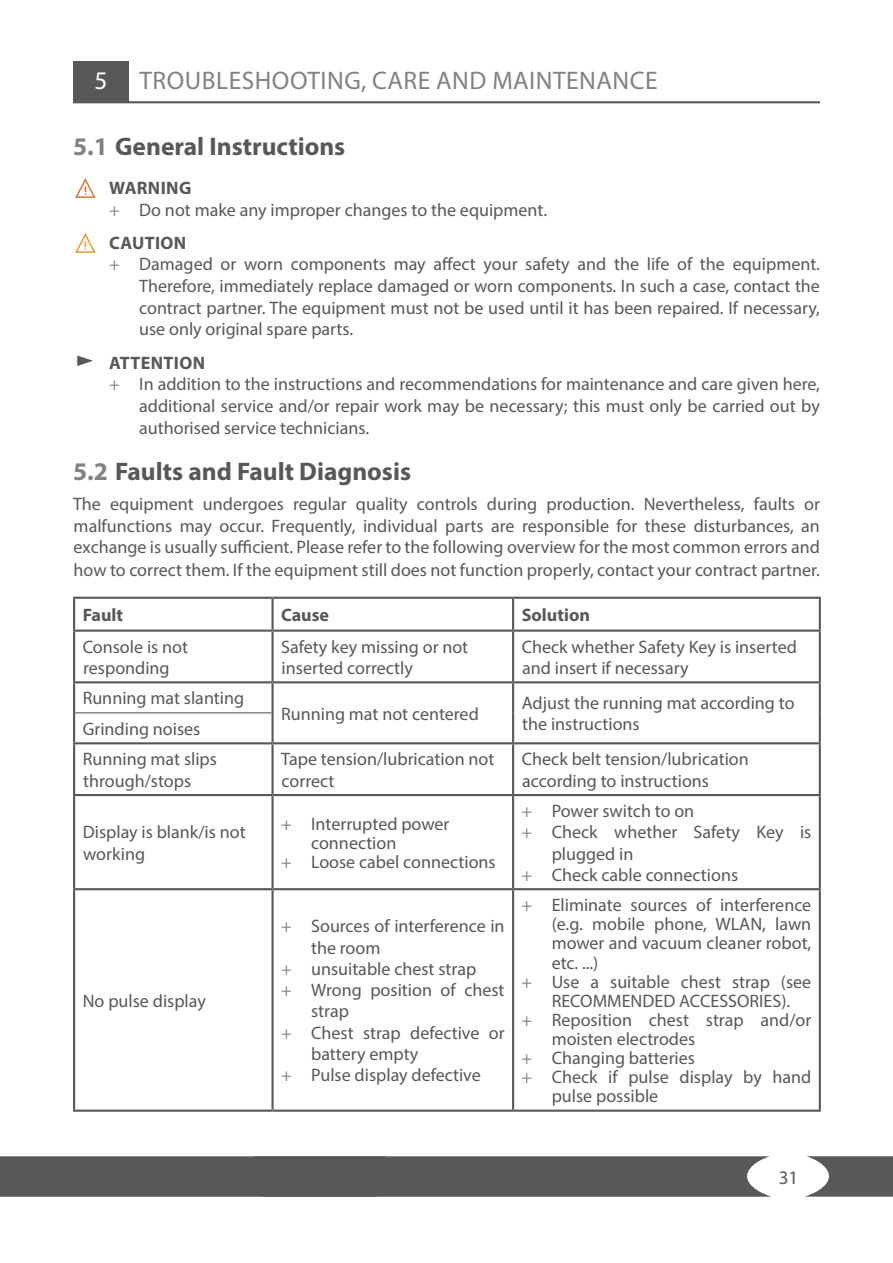
<style>
.page{position:relative;width:893px;height:1263px;background:#fff}
.page>*{position:absolute;margin:0;border:0;box-sizing:border-box;transform-origin:0 0}
.t1{font:700 25.5px "Myriad Pro";color:#57585a}
.t2{font:25.5px "Myriad Pro";letter-spacing:.02em;color:#808285}
.t3{font:25.5px "Myriad Pro";color:#fff}
.t4{font:19.2px "Myriad Pro";color:#57585a}
.t5{font:18px/21.1px "Myriad Pro";color:#57585a}
.t6{font:700 18px "Myriad Pro";letter-spacing:.005em;color:#57585a}
.s1{color:#808285}
.s2{color:#d2601a}
.s3{color:#d89013}
</style>
<div class="page">
<svg style="left:0;top:1156px;width:771px;height:41px;background:#5c5d5f"></svg>
<svg style="left:805px;top:1156px;width:88px;height:41px"></svg>
<div style="left:73px;top:61px;width:55px;height:41px;background:#57585a"></div>
<hr style="left:73px;top:101px;width:747px;height:2px;background:#57585a">
<hr style="left:73px;top:599px;width:2px;height:30px;background:#57585a">
<hr style="left:73px;top:597px;width:200px;height:2px;background:#57585a">
<hr style="left:271px;top:599px;width:3px;height:30px;background:#57585a">
<hr style="left:273px;top:597px;width:240px;height:2px;background:#57585a">
<hr style="left:512px;top:599px;width:2px;height:30px;background:#57585a">
<hr style="left:513px;top:597px;width:308px;height:2px;background:#57585a">
<hr style="left:819px;top:599px;width:2px;height:30px;background:#57585a">
<hr style="left:73px;top:632px;width:2px;height:49px;background:#57585a">
<hr style="left:73px;top:629px;width:200px;height:3px;background:#57585a">
<hr style="left:271px;top:632px;width:3px;height:49px;background:#57585a">
<hr style="left:273px;top:629px;width:240px;height:3px;background:#57585a">
<hr style="left:512px;top:632px;width:2px;height:49px;background:#57585a">
<hr style="left:513px;top:629px;width:308px;height:3px;background:#57585a">
<hr style="left:819px;top:632px;width:2px;height:49px;background:#57585a">
<hr style="left:73px;top:683px;width:2px;height:30px;background:#57585a">
<hr style="left:73px;top:681px;width:200px;height:2px;background:#57585a">
<hr style="left:271px;top:683px;width:3px;height:30px;background:#57585a">
<hr style="left:273px;top:681px;width:240px;height:2px;background:#57585a">
<hr style="left:512px;top:683px;width:2px;height:30px;background:#57585a">
<hr style="left:512px;top:713px;width:2px;height:29px;background:#57585a">
<hr style="left:513px;top:681px;width:308px;height:2px;background:#57585a">
<hr style="left:819px;top:683px;width:2px;height:30px;background:#57585a">
<hr style="left:819px;top:713px;width:2px;height:29px;background:#57585a">
<hr style="left:73px;top:713px;width:2px;height:29px;background:#57585a">
<hr style="left:75px;top:712px;width:196px;height:1px;background:#57585a">
<hr style="left:271px;top:713px;width:3px;height:29px;background:#57585a">
<hr style="left:73px;top:744px;width:2px;height:50px;background:#57585a">
<hr style="left:73px;top:742px;width:200px;height:2px;background:#57585a">
<hr style="left:271px;top:744px;width:3px;height:50px;background:#57585a">
<hr style="left:273px;top:742px;width:240px;height:2px;background:#57585a">
<hr style="left:512px;top:744px;width:2px;height:50px;background:#57585a">
<hr style="left:513px;top:742px;width:308px;height:2px;background:#57585a">
<hr style="left:819px;top:744px;width:2px;height:50px;background:#57585a">
<hr style="left:73px;top:796px;width:2px;height:92px;background:#57585a">
<hr style="left:73px;top:794px;width:200px;height:2px;background:#57585a">
<hr style="left:273px;top:794px;width:240px;height:2px;background:#57585a">
<hr style="left:513px;top:794px;width:308px;height:2px;background:#57585a">
<hr style="left:271px;top:796px;width:3px;height:92px;background:#57585a">
<hr style="left:512px;top:796px;width:2px;height:92px;background:#57585a">
<hr style="left:819px;top:796px;width:2px;height:92px;background:#57585a">
<hr style="left:73px;top:890px;width:2px;height:219px;background:#57585a">
<hr style="left:73px;top:888px;width:200px;height:2px;background:#57585a">
<hr style="left:273px;top:888px;width:240px;height:2px;background:#57585a">
<hr style="left:513px;top:888px;width:308px;height:2px;background:#57585a">
<hr style="left:271px;top:890px;width:3px;height:219px;background:#57585a">
<hr style="left:512px;top:890px;width:2px;height:219px;background:#57585a">
<hr style="left:819px;top:890px;width:2px;height:219px;background:#57585a">
<hr style="left:73px;top:1109px;width:200px;height:3px;background:#57585a">
<hr style="left:273px;top:1109px;width:240px;height:3px;background:#57585a">
<hr style="left:513px;top:1109px;width:308px;height:3px;background:#57585a">
<p class="t3" style="left:94px;top:65px;width:15px">5</p>
<p class="t2" style="left:139px;top:65px;width:520px">TROUBLESHOOTING, CARE AND MAINTENANCE</p>
<p class="t1" style="left:73px;top:129px;width:274px"><span class="s1">5.1</span> General Instructions</p>
<p class="t6" style="left:73px;top:176px;width:120px"><span class="s2">⚠</span> WARNING</p>
<p class="t5" style="left:109px;top:199px;width:440px"><span class="s1">+</span> Do not make any improper changes to the equipment.</p>
<p class="t6" style="left:73px;top:231px;width:115px"><span class="s3">⚠</span> CAUTION</p>
<p class="t5" style="left:139px;top:253px;width:682px;line-height:21.6px;text-align:justify;text-indent:-30px"><span class="s1">+</span> Damaged or worn components may affect your safety and the life of the equipment.<br>Therefore, immediately replace damaged or worn components. In such a case, contact the contract partner. The equipment must not be used until it has been repaired. If necessary, use only original spare parts.</p>
<p class="t6" style="left:109px;top:351px;width:97px">ATTENTION</p>
<p class="t5" style="left:139px;top:373px;width:682px;line-height:21.6px;text-align:justify;text-indent:-30px"><span class="s1">+</span> In addition to the instructions and recommendations for maintenance and care given here, additional service and/or repair work may be necessary; this must only be carried out by authorised service technicians.</p>
<p class="t1" style="left:73px;top:455px;width:340px"><span class="s1">5.2</span> Faults and Fault Diagnosis</p>
<p class="t5" style="left:73px;top:493px;width:748px;text-align:justify">The equipment undergoes regular quality controls during production. Nevertheless, faults or malfunctions may occur. Frequently, individual parts are responsible for these disturbances, an exchange is usually sufficient. Please refer to the following overview for the most common errors and</p>
<p class="t5" style="left:74px;top:559px;width:748px">how to correct them. If the equipment still does not function properly, contact your contract partner.</p>
<p class="t6" style="left:83px;top:603px;width:42px">Fault</p>
<p class="t6" style="left:281px;top:603px;width:49px">Cause</p>
<p class="t6" style="left:522px;top:603px;width:70px">Solution</p>
<p class="t5" style="left:83px;top:636px;width:107px">Console is not responding</p>
<p class="t5" style="left:281px;top:636px;width:189px">Safety key missing or not inserted correctly</p>
<p class="t5" style="left:522px;top:636px;width:277px">Check whether Safety Key is inserted and insert if necessary</p>
<p class="t5" style="left:83px;top:687px;width:163px">Running mat slanting</p>
<p class="t5" style="left:281px;top:703px;width:199px">Running mat not centered</p>
<p class="t5" style="left:522px;top:692px;width:274px">Adjust the running mat according to</p>
<p class="t5" style="left:83px;top:718px;width:119px">Grinding noises</p>
<p class="t5" style="left:522px;top:713px;width:119px">the instructions</p>
<p class="t5" style="left:83px;top:748px;width:136px">Running mat slips through/stops</p>
<p class="t5" style="left:281px;top:748px;width:215px">Tape tension/lubrication not correct</p>
<p class="t5" style="left:522px;top:748px;width:228px">Check belt tension/lubrication according to instructions</p>
<p class="t5" style="left:83px;top:821px;width:164px">Display is blank/is not working</p>
<p class="t5" style="left:311px;top:814px;width:140px;line-height:19px;text-indent:-30px"><span class="s1">+</span> Interrupted power connection</p>
<p class="t5" style="left:522px;top:800px;width:174px"><span class="s1">+</span> Power switch to on</p>
<p class="t5" style="left:552px;top:821px;width:261px;text-indent:-30px"><span class="s1">+</span> Check whether Safety Key is plugged in</p>
<p class="t5" style="left:522px;top:864px;width:218px"><span class="s1">+</span> Check cable connections</p>
<p class="t5" style="left:281px;top:851px;width:216px"><span class="s1">+</span> Loose cabel connections</p>
<p class="t5" style="left:83px;top:990px;width:125px">No pulse display</p>
<p class="t5" style="left:311px;top:915px;width:195px;text-indent:-30px"><span class="s1">+</span> Sources of interference in the room</p>
<p class="t5" style="left:281px;top:958px;width:197px"><span class="s1">+</span> unsuitable chest strap</p>
<p class="t5" style="left:311px;top:979px;width:195px;text-indent:-30px"><span class="s1">+</span> Wrong position of chest strap</p>
<p class="t5" style="left:311px;top:1021px;width:195px;text-indent:-30px"><span class="s1">+</span> Chest strap defective or battery empty</p>
<p class="t5" style="left:281px;top:1064px;width:201px"><span class="s1">+</span> Pulse display defective</p>
<p class="t5" style="left:552px;top:895px;width:261px;line-height:19px;text-align:justify;text-indent:-30px"><span class="s1">+</span> Eliminate sources of interference (e.g. mobile phone, WLAN, lawn mower and vacuum cleaner robot, etc. ...)</p>
<p class="t5" style="left:522px;top:972px;width:291px;line-height:19px;text-align:center"><span class="s1">+</span> Use a suitable chest strap (see<br>RECOMMENDED ACCESSORIES).</p>
<p class="t5" style="left:552px;top:1010px;width:261px;line-height:19px;text-indent:-30px"><span class="s1">+</span> Reposition chest strap and/or moisten electrodes</p>
<p class="t5" style="left:522px;top:1047px;width:175px"><span class="s1">+</span> Changing batteries</p>
<p class="t5" style="left:552px;top:1067px;width:261px;line-height:19px;text-indent:-30px"><span class="s1">+</span> Check if pulse display by hand pulse possible</p>
<p class="t4" style="left:779px;top:1166px;width:21px">31</p>
</div>
